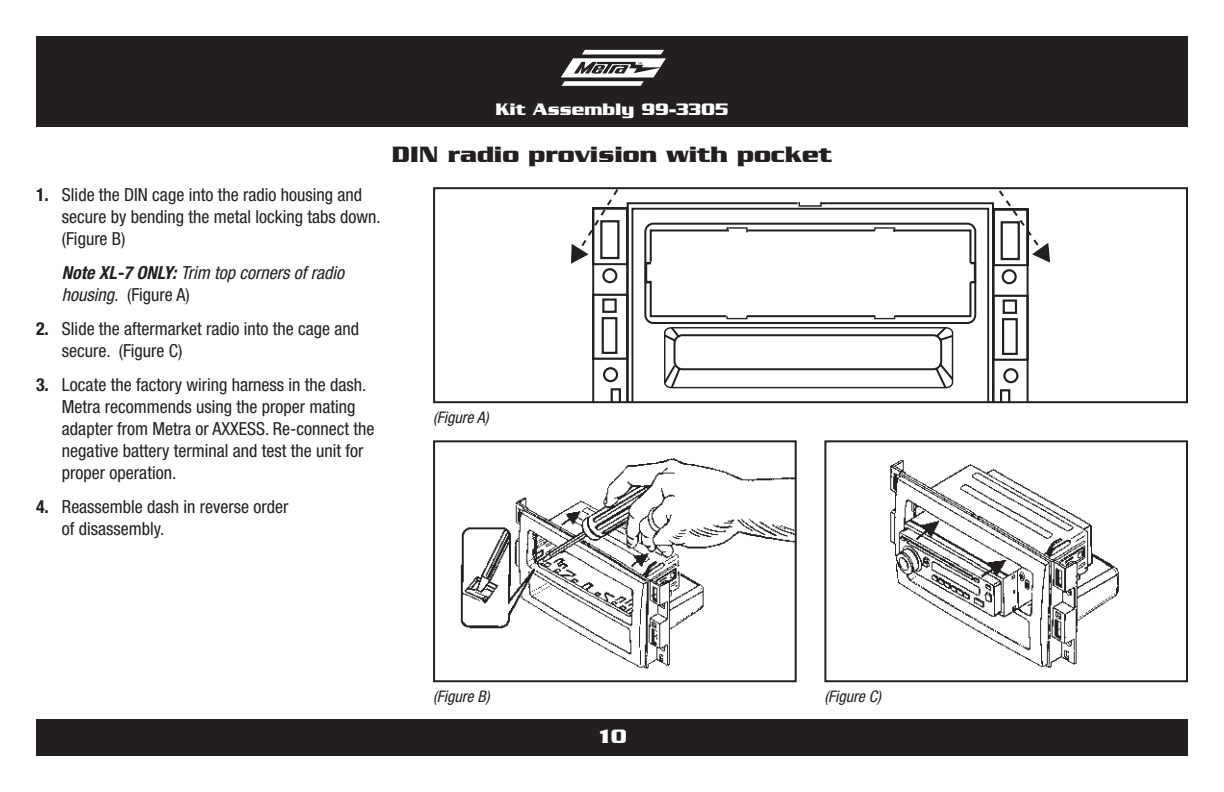
<style>
.page{position:relative;width:1224px;height:792px;background:#fff}
.page>*{position:absolute;margin:0;border:0;box-sizing:border-box;transform-origin:0 0}
.t1{font:700 24px "Serpentine";color:#231f20}
.t2{font:700 20px "Serpentine D";color:#fff}
.t3{font:condensed 18px/22px "Helvetica Neue";color:#231f20}
.t4{font:italic condensed 18px/22px "Helvetica Neue";color:#231f20}
.t5{font:700 18px "Serpentine";color:#fff}
.t6{font:italic condensed 16px "Helvetica Neue";color:#231f20}
.s1{font-weight:700}
.s2{font-style:normal}
</style>
<div class="page">
<div style="left:36px;top:36px;width:1152px;height:91px;background:#231f20"></div>
<svg style="left:561px;top:50px;width:105px;height:36px"></svg>
<div style="left:36px;top:719px;width:1152px;height:37px;background:#231f20"></div>
<svg style="left:629px;top:202px;width:362px;height:198px"></svg>
<div style="left:970px;top:262px;width:6px;height:21px;border:2px solid #231f20"></div>
<div style="left:645px;top:262px;width:7px;height:21px;border:3px solid #231f20"></div>
<svg style="left:649px;top:201px;width:323px;height:189px"></svg>
<svg style="left:991px;top:190px;width:59px;height:210px"></svg>
<svg style="left:571px;top:190px;width:58px;height:210px"></svg>
<div style="left:433px;top:187px;width:755px;height:216px;border:2px solid #231f20"></div>
<img style="left:890px;top:460px;width:229px;height:208px">
<div style="left:824px;top:440px;width:364px;height:242px;border:2px solid #231f20"></div>
<img style="left:460px;top:458px;width:334px;height:211px">
<div style="left:433px;top:440px;width:364px;height:242px;border:2px solid #231f20"></div>
<p class="t3" style="left:62px;top:184px;width:320px;text-indent:-26px"><span class="s1">1.</span> Slide the DIN cage into the radio housing and secure by bending the metal locking tabs down. (Figure B)</p>
<p class="t4" style="left:62px;top:262px;width:284px"><span class="s1">Note XL-7 ONLY:</span> Trim top corners of radio housing. <span class="s2">(Figure A)</span></p>
<p class="t3" style="left:62px;top:318px;width:299px;text-indent:-26px"><span class="s1">2.</span> Slide the aftermarket radio into the cage and secure. (Figure C)</p>
<p class="t3" style="left:62px;top:374px;width:314px;text-indent:-26px"><span class="s1">3.</span> Locate the factory wiring harness in the dash.<br>Metra recommends using the proper mating adapter from Metra or AXXESS. Re-connect the negative battery terminal and test the unit for proper operation.</p>
<p class="t3" style="left:62px;top:496px;width:228px;text-indent:-26px"><span class="s1">4.</span> Reassemble dash in reverse order of disassembly.</p>
<p class="t5" style="left:496px;top:99px;width:234px">Kit Assembly 99-3305</p>
<h1 class="t1" style="left:392px;top:141px;width:442px">DIN radio provision with pocket</h1>
<p class="t6" style="left:433px;top:408px;width:57px">(Figure A)</p>
<p class="t6" style="left:433px;top:687px;width:58px">(Figure B)</p>
<p class="t6" style="left:824px;top:687px;width:58px">(Figure C)</p>
<p class="t2" style="left:597px;top:726px;width:32px">10</p>
</div>
